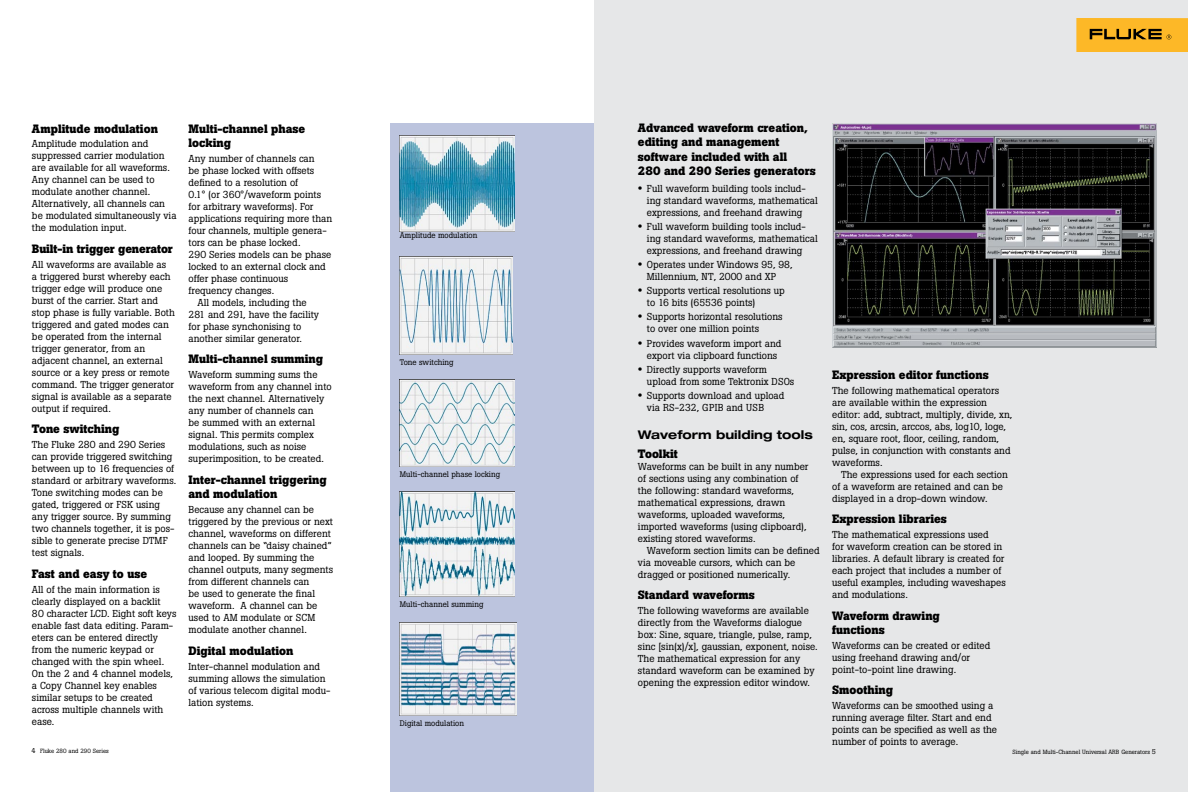
<style>
.page{position:relative;width:1188px;height:792px;background:#fff}
.page>*{position:absolute;margin:0;border:0;box-sizing:border-box;transform-origin:0 0}
.t1{font:700 12px/14.4px "Boton";color:#000}
.t2{font:700 expanded 12px "Helvetica Neue";color:#000}
.t3{font:10px/12px "Boton";color:#000}
.t4{font:8px "Boton";color:#000}
.t5{font:6px "Boton";color:#000}
.s1{font-size:14px}
.s2{font-size:7px}
</style>
<div class="page">
<div style="left:391px;top:124px;width:203px;height:668px;background:#bcc4de"></div>
<div style="left:594px;top:0;width:594px;height:792px;background:#e6e7e8"></div>
<div style="left:1076px;top:18px;width:112px;height:34px;background:#fdb827"></div>
<svg style="left:1090px;top:29px;width:81px;height:10px"></svg>
<img style="left:400px;top:623px;width:117px;height:93px">
<img style="left:400px;top:491px;width:114px;height:106px">
<img style="left:400px;top:380px;width:114px;height:86px">
<img style="left:400px;top:257px;width:113px;height:97px">
<img style="left:400px;top:136px;width:114px;height:96px">
<img style="left:832px;top:123px;width:325px;height:224px">
<p class="t1" style="left:638px;top:121px;width:179px">Advanced waveform creation, editing and management software included with all<br>280 and 290 Series generators</p>
<p class="t3" style="left:647px;top:182px;width:172px;text-indent:-9px"><span class="s1">•</span> Full waveform building tools includ&shy;ing standard waveforms, mathematical expressions, and freehand drawing</p>
<p class="t3" style="left:647px;top:220px;width:172px;text-indent:-9px"><span class="s1">•</span> Full waveform building tools includ&shy;ing standard waveforms, mathematical expressions, and freehand drawing</p>
<p class="t3" style="left:647px;top:259px;width:147px;text-indent:-9px"><span class="s1">•</span> Operates under Windows 95, 98,<br>Millennium, NT, 2000 and XP</p>
<p class="t3" style="left:647px;top:285px;width:139px;text-indent:-9px"><span class="s1">•</span> Supports vertical resolutions up to 16 bits (65536 points)</p>
<p class="t3" style="left:647px;top:311px;width:137px;text-indent:-9px"><span class="s1">•</span> Supports horizontal resolutions to over one million points</p>
<p class="t3" style="left:638px;top:337px;width:145px;text-align:center"><span class="s1">•</span> Provides waveform import and export via clipboard functions</p>
<p class="t3" style="left:647px;top:363px;width:149px;text-indent:-9px"><span class="s1">•</span> Directly supports waveform upload from some Tektronix DSOs</p>
<p class="t3" style="left:647px;top:389px;width:139px;text-indent:-9px"><span class="s1">•</span> Supports download and upload via RS-232, GPIB and USB</p>
<p class="t2" style="left:638px;top:427px;width:176px">Waveform building tools</p>
<p class="t1" style="left:638px;top:446px;width:41px">Toolkit</p>
<p class="t3" style="left:638px;top:460px;width:172px">Waveforms can be built in any number of sections using any combination of the following: standard waveforms, mathematical expressions, drawn waveforms, uploaded waveforms, imported waveforms (using clipboard), existing stored waveforms.</p>
<p class="t3" style="left:638px;top:544px;width:183px;text-indent:9px">Waveform section limits can be defined via moveable cursors, which can be dragged or positioned numerically.</p>
<p class="t1" style="left:638px;top:588px;width:118px">Standard waveforms</p>
<p class="t3" style="left:638px;top:605px;width:181px">The following waveforms are available directly from the Waveforms dialogue box: Sine, square, triangle, pulse, ramp, sinc [sin(x)/x], gaussian, exponent, noise.<br>The mathematical expression for any standard waveform can be examined by opening the expression editor window.</p>
<p class="t1" style="left:32px;top:121px;width:127px">Amplitude modulation</p>
<p class="t3" style="left:32px;top:138px;width:146px">Amplitude modulation and suppressed carrier modulation are available for all waveforms.<br>Any channel can be used to modulate another channel.<br>Alternatively, all channels can be modulated simultaneously via the modulation input.</p>
<p class="t1" style="left:32px;top:242px;width:142px">Built-in trigger generator</p>
<p class="t3" style="left:32px;top:258px;width:144px">All waveforms are available as<br>a triggered burst whereby each trigger edge will produce one burst of the carrier. Start and stop phase is fully variable. Both triggered and gated modes can be operated from the internal trigger generator, from an adjacent channel, an external source or a key press or remote command. The trigger generator signal is available as a separate output if required.</p>
<p class="t1" style="left:32px;top:422px;width:89px">Tone switching</p>
<p class="t3" style="left:32px;top:439px;width:146px">The Fluke 280 and 290 Series can provide triggered switching between up to 16 frequencies of standard or arbitrary waveforms.<br>Tone switching modes can be gated, triggered or FSK using any trigger source. By summing two channels together, it is pos&shy;sible to generate precise DTMF test signals.</p>
<p class="t1" style="left:32px;top:567px;width:117px">Fast and easy to use</p>
<p class="t3" style="left:32px;top:583px;width:146px">All of the main information is clearly displayed on a backlit<br>80 character LCD. Eight soft keys enable fast data editing. Param&shy;eters can be entered directly from the numeric keypad or changed with the spin wheel.<br>On the 2 and 4 channel models, a Copy Channel key enables similar setups to be created across multiple channels with ease.</p>
<p class="t1" style="left:189px;top:121px;width:118px">Multi-channel phase locking</p>
<p class="t3" style="left:189px;top:152px;width:128px">Any number of channels can</p>
<p class="t3" style="left:189px;top:164px;width:127px">be phase locked with offsets</p>
<p class="t3" style="left:189px;top:176px;width:111px">defined to a resolution of</p>
<p class="t3" style="left:189px;top:188px;width:134px">0.1° (or 360°/waveform points</p>
<p class="t3" style="left:189px;top:200px;width:126px">for arbitrary waveforms). For</p>
<p class="t3" style="left:189px;top:212px;width:145px">applications requiring more than</p>
<p class="t3" style="left:189px;top:224px;width:139px">four channels, multiple genera-</p>
<p class="t3" style="left:189px;top:236px;width:113px">tors can be phase locked.</p>
<p class="t3" style="left:189px;top:248px;width:144px">290 Series models can be phase</p>
<p class="t3" style="left:189px;top:260px;width:139px">locked to an external clock and</p>
<p class="t3" style="left:189px;top:272px;width:101px">offer phase continuous</p>
<p class="t3" style="left:189px;top:284px;width:87px">frequency changes.</p>
<p class="t3" style="left:198px;top:296px;width:111px">All models, including the</p>
<p class="t3" style="left:189px;top:308px;width:132px">281 and 291, have the facility</p>
<p class="t3" style="left:189px;top:320px;width:114px">for phase synchonising to</p>
<p class="t3" style="left:189px;top:332px;width:115px">another similar generator.</p>
<p class="t1" style="left:189px;top:352px;width:136px">Multi-channel summing</p>
<p class="t3" style="left:189px;top:369px;width:145px">Waveform summing sums the waveform from any channel into the next channel. Alternatively any number of channels can<br>be summed with an external signal. This permits complex modulations, such as noise superimposition, to be created.</p>
<p class="t1" style="left:189px;top:473px;width:140px">Inter-channel triggering and modulation</p>
<p class="t3" style="left:189px;top:504px;width:146px">Because any channel can be triggered by the previous or next channel, waveforms on different channels can be “daisy chained” and looped. By summing the channel outputs, many segments from different channels can<br>be used to generate the final waveform. A channel can be used to AM modulate or SCM modulate another channel.</p>
<p class="t1" style="left:189px;top:643px;width:107px">Digital modulation</p>
<p class="t3" style="left:189px;top:660px;width:143px">Inter-channel modulation and summing allows the simulation of various telecom digital modu&shy;lation systems.</p>
<p class="t4" style="left:400px;top:230px;width:79px">Amplitude modulation</p>
<p class="t4" style="left:400px;top:357px;width:55px">Tone switching</p>
<p class="t1" style="left:832px;top:367px;width:158px">Expression editor functions</p>
<p class="t3" style="left:832px;top:384px;width:182px">The following mathematical operators are available within the expression editor: add, subtract, multiply, divide, xn, sin, cos, arcsin, arccos, abs, log10, loge, en, square root, floor, ceiling, random, pulse, in conjunction with constants and waveforms.</p>
<p class="t3" style="left:832px;top:468px;width:177px;text-indent:9px">The expressions used for each section of a waveform are retained and can be displayed in a drop-down window.</p>
<p class="t1" style="left:832px;top:512px;width:116px">Expression libraries</p>
<p class="t3" style="left:832px;top:528px;width:175px">The mathematical expressions used<br>for waveform creation can be stored in libraries. A default library is created for each project that includes a number of useful examples, including waveshapes and modulations.</p>
<p class="t1" style="left:832px;top:608px;width:109px">Waveform drawing functions</p>
<p class="t3" style="left:832px;top:639px;width:160px">Waveforms can be created or edited using freehand drawing and/or point-to-point line drawing.</p>
<p class="t1" style="left:832px;top:683px;width:62px">Smoothing</p>
<p class="t3" style="left:832px;top:700px;width:166px">Waveforms can be smoothed using a running average filter. Start and end points can be specified as well as the number of points to average.</p>
<p class="t4" style="left:400px;top:470px;width:102px">Multi-channel phase locking</p>
<p class="t4" style="left:400px;top:600px;width:85px">Multi-channel summing</p>
<p class="t4" style="left:400px;top:719px;width:66px">Digital modulation</p>
<p class="t5" style="left:32px;top:748px;width:79px"><span class="s2">4</span> Fluke 280 and 290 Series</p>
<p class="t5" style="left:1012px;top:749px;width:145px">Single and Multi-Channel Universal ARB Generators <span class="s2">5</span></p>
</div>
